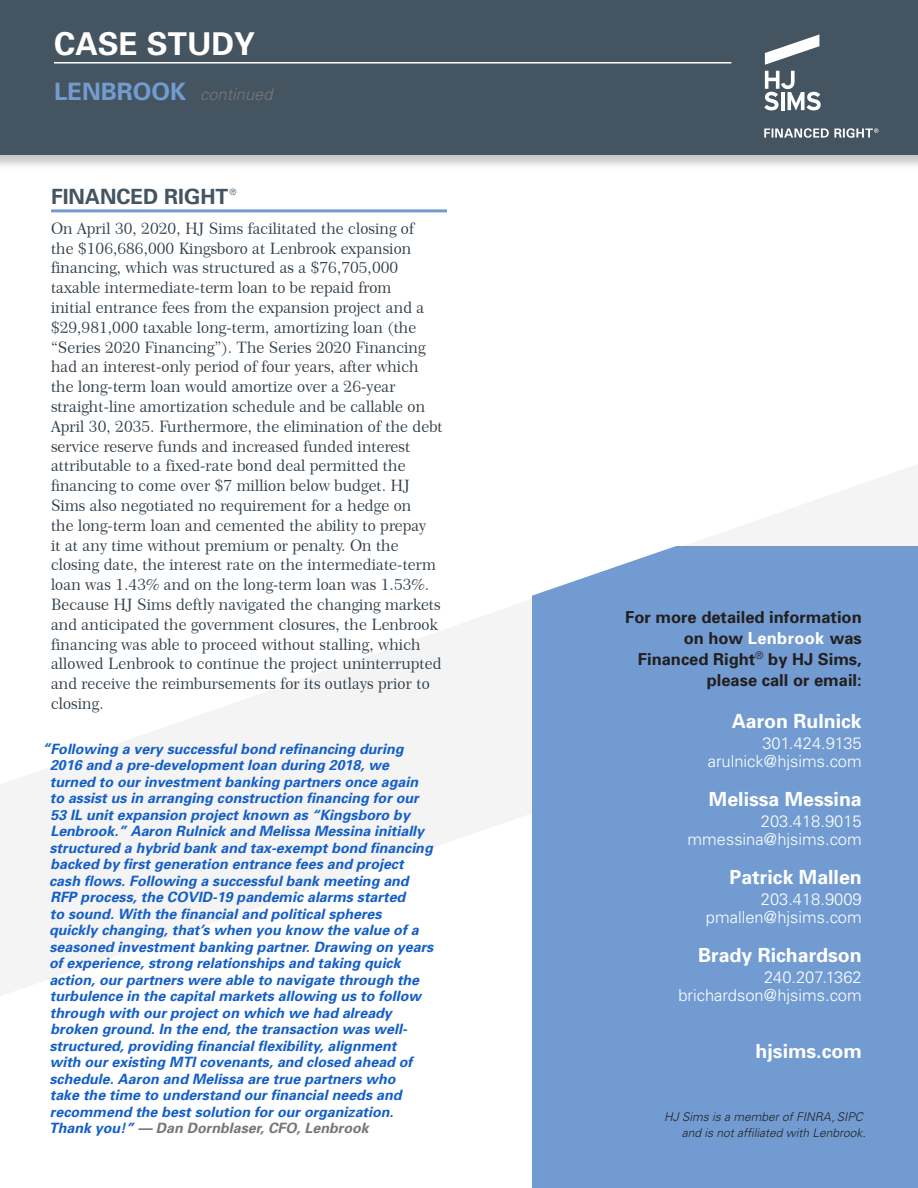
<style>
.page{position:relative;width:918px;height:1188px;background:#fff}
.page>*{position:absolute;margin:0;border:0;box-sizing:border-box;transform-origin:0 0}
.t1{font:700 31.5px "Univers";color:#fff}
.Sub_Spacing{font:700 21px "Univers";color:#445460}
.Body_Copy{font:700 19.5px "Univers";color:#fff}
.Body_Copy-2{font:300 16.5px "Univers";color:#fff}
.Body_Copy-3{font:700 16.5px/21px "Univers";color:#231f20;text-align:right}
.t2{font:italic 300 16.5px "Univers";color:#77777a}
.Body_Copy-4{font:15.75px/19.8px "Century 751 BT Roman B";color:#313e48}
.Body_Copy-5{font:italic 700 14.25px/16.5px "Univers";color:#145fc7}
.Body_Copy-6{font:italic 300 12px/16.5px "Univers";color:#231f20;text-align:right}
.Sub_Spacing-2{font:300 8.7px "Univers";color:#445460}
.s1{font-weight:700;font-style:normal;font-size:24px;color:#729cd1}
.s2{font-size:15px}
.s3{color:#77777a}
.s4{color:#fff}
</style>
<div class="page">
<div style="left:0;top:0;width:918px;height:170px;background:#231f20;opacity:.25"></div>
<div style="left:0;top:0;width:918px;height:155px;background:#445460"></div>
<hr style="left:54px;top:62px;width:677px;height:2px;background:#fff">
<svg style="left:765px;top:34px;width:54px;height:31px"></svg>
<svg style="left:764px;top:71px;width:57px;height:40px"></svg>
<svg style="left:764px;top:128px;width:114px;height:10px"></svg>
<svg style="left:0;top:465px;width:918px;height:531px"></svg>
<hr style="left:51px;top:209px;width:396px;height:3px;background:#729cd1">
<div style="left:532px;top:547px;width:386px;height:641px;background:#729cd1"></div>
<svg style="left:434px;top:465px;width:377px;height:158px"></svg>
<h1 class="t1" style="left:54px;top:25px;width:203px">CASE STUDY</h1>
<p class="t2" style="left:54px;top:84px;width:220px"><span class="s1">LENBROOK</span> continued</p>
<p class="Sub_Spacing" style="left:51px;top:184px;width:179px">FINANCED RIGHT</p>
<p class="Sub_Spacing-2" style="left:230px;top:186px;width:8px">®</p>
<p class="Body_Copy-4" style="left:51px;top:218px;width:393px">On April 30, 2020, HJ Sims facilitated the closing of<br>the $106,686,000 Kingsboro at Lenbrook expansion financing, which was structured as a $76,705,000 taxable intermediate-term loan to be repaid from<br>initial entrance fees from the expansion project and a $29,981,000 taxable long-term, amortizing loan (the “Series 2020 Financing”). The Series 2020 Financing had an interest-only period of four years, after which the long-term loan would amortize over a 26-year straight-line amortization schedule and be callable on April 30, 2035. Furthermore, the elimination of the debt service reserve funds and increased funded interest attributable to a fixed-rate bond deal permitted the financing to come over $7 million below budget. HJ Sims also negotiated no requirement for a hedge on<br>the long-term loan and cemented the ability to prepay<br>it at any time without premium or penalty. On the closing date, the interest rate on the intermediate-term loan was 1.43% and on the long-term loan was 1.53%.<br>Because HJ Sims deftly navigated the changing markets and anticipated the government closures, the Lenbrook financing was able to proceed without stalling, which allowed Lenbrook to continue the project uninterrupted and receive the reimbursements for its outlays prior to closing.</p>
<p class="Body_Copy-5" style="left:49px;top:740px;width:386px;text-indent:-7px"><span class="s2">“</span>Following a very successful bond refinancing during 2016 and a pre-development loan during 2018, we turned to our investment banking partners once again to assist us in arranging construction financing for our 53 IL unit expansion project known as “Kingsboro by Lenbrook.” Aaron Rulnick and Melissa Messina initially structured a hybrid bank and tax-exempt bond financing backed by first generation entrance fees and project cash flows. Following a successful bank meeting and RFP process, the COVID-19 pandemic alarms started<br>to sound. With the financial and political spheres<br>quickly changing, that’s when you know the value of a seasoned investment banking partner. Drawing on years of experience, strong relationships and taking quick action, our partners were able to navigate through the turbulence in the capital markets allowing us to follow through with our project on which we had already broken ground. In the end, the transaction was well&shy;structured, providing financial flexibility, alignment<br>with our existing MTI covenants, and closed ahead of schedule. Aaron and Melissa are true partners who<br>take the time to understand our financial needs and recommend the best solution for our organization.<br>Thank you!” <span class="s3">— Dan Dornblaser, CFO, Lenbrook</span></p>
<p class="Body_Copy-3" style="left:625px;top:607px;width:238px">For more detailed information on how <span class="s4">Lenbrook</span> was<br>Financed Right<sup>®</sup> by HJ Sims,</p>
<p class="Body_Copy-3" style="left:707px;top:670px;width:156px">please call or email:</p>
<p class="Body_Copy" style="left:732px;top:710px;width:132px">Aaron Rulnick</p>
<p class="Body_Copy-2" style="left:762px;top:734px;width:101px">301.424.9135</p>
<p class="Body_Copy-2" style="left:708px;top:752px;width:155px">arulnick@hjsims.com</p>
<p class="Body_Copy" style="left:709px;top:788px;width:154px">Melissa Messina</p>
<p class="Body_Copy-2" style="left:761px;top:812px;width:102px">203.418.9015</p>
<p class="Body_Copy-2" style="left:688px;top:830px;width:176px">mmessina@hjsims.com</p>
<p class="Body_Copy" style="left:730px;top:866px;width:134px">Patrick Mallen</p>
<p class="Body_Copy-2" style="left:761px;top:890px;width:102px">203.418.9009</p>
<p class="Body_Copy-2" style="left:706px;top:908px;width:157px">pmallen@hjsims.com</p>
<p class="Body_Copy" style="left:698px;top:944px;width:165px">Brady Richardson</p>
<p class="Body_Copy-2" style="left:764px;top:968px;width:99px">240.207.1362</p>
<p class="Body_Copy-2" style="left:678px;top:986px;width:185px">brichardson@hjsims.com</p>
<p class="Body_Copy" style="left:756px;top:1040px;width:108px">hjsims.com</p>
<p class="Body_Copy-6" style="left:664px;top:1108px;width:203px">HJ Sims is a member of FINRA, SIPC and is not affiliated with Lenbrook.</p>
</div>
